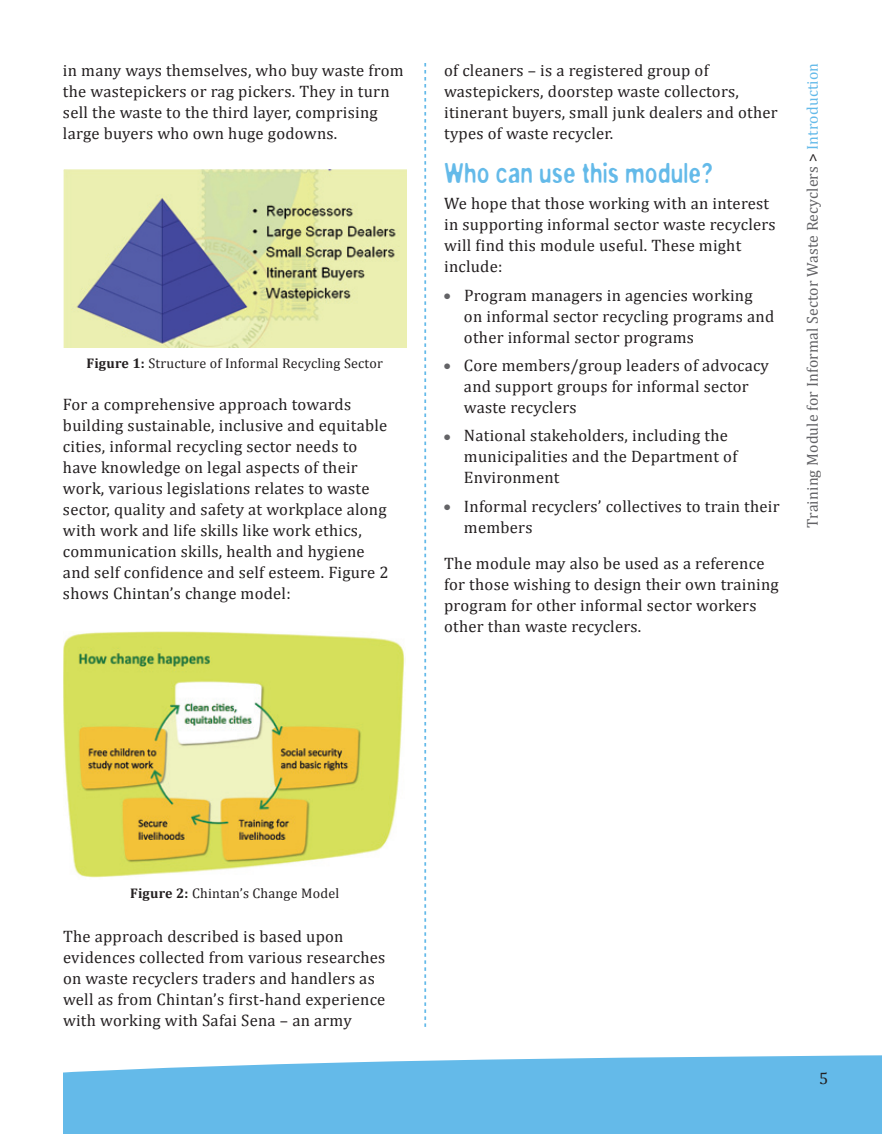
<style>
.page{position:relative;width:882px;height:1134px;background:#fff}
.page>*{position:absolute;margin:0;border:0;box-sizing:border-box;transform-origin:0 0}
.t1{font:100 26.25px "Washout";color:#64bae9}
.t2{font:16.62px/21px "Cambria";letter-spacing:.015em;color:#231f20}
.t3{font:15.75px "Cambria";letter-spacing:.01em;color:#636366}
.t4{font:14px "Cambria";letter-spacing:.015em;color:#231f20}
.s1{font-weight:700}
.s2{color:#636366}
.s3{color:#231f20}
.s4{color:#64bae9}
</style>
<div class="page">
<svg style="left:63px;top:1055px;width:819px;height:79px;background:#70bfea"></svg>
<svg style="left:424px;top:63px;width:2px;height:964px"></svg>
<img style="left:63px;top:170px;width:343px;height:178px">
<img style="left:63px;top:631px;width:343px;height:247px">
<p class="t2" style="left:63px;top:60px;width:342px">in many ways themselves, who buy waste from the wastepickers or rag pickers. They in turn sell the waste to the third layer, comprising large buyers who own huge godowns.</p>
<p class="t4" style="left:86px;top:355px;width:298px"><span class="s1">Figure 1:</span> Structure of Informal Recycling Sector</p>
<p class="t2" style="left:63px;top:393px;width:327px">For a comprehensive approach towards building sustainable, inclusive and equitable cities, informal recycling sector needs to have knowledge on legal aspects of their work, various legislations relates to waste sector, quality and safety at workplace along with work and life skills like work ethics, communication skills, health and hygiene and self confidence and self esteem. Figure 2 shows Chintan’s change model:</p>
<p class="t2" style="left:444px;top:60px;width:335px">of cleaners – is a registered group of wastepickers, doorstep waste collectors, itinerant buyers, small junk dealers and other types of waste recycler.</p>
<h1 class="t1" style="left:444px;top:162px;width:271px">Who can use this module?</h1>
<p class="t2" style="left:444px;top:193px;width:333px">We hope that those working with an interest in supporting informal sector waste recyclers will find this module useful. These might include:</p>
<p class="t2" style="left:464px;top:284px;width:312px;text-indent:-20px"><span class="s2">●</span> Program managers in agencies working on informal sector recycling programs and other informal sector programs</p>
<p class="t2" style="left:464px;top:355px;width:307px;text-indent:-20px"><span class="s2">●</span> Core members/group leaders of advocacy and support groups for informal sector waste recyclers</p>
<p class="t2" style="left:464px;top:425px;width:275px;text-indent:-20px"><span class="s2">●</span> National stakeholders, including the municipalities and the Department of<br>Environment</p>
<p class="t2" style="left:464px;top:496px;width:317px;text-indent:-20px"><span class="s2">●</span> Informal recyclers’ collectives to train their members</p>
<p class="t2" style="left:444px;top:552px;width:336px">The module may also be used as a reference for those wishing to design their own training program for other informal sector workers other than waste recyclers.</p>
<p class="t3" style="left:803px;top:528px;width:466px;rotate:-90deg">Training Module for Informal Sector Waste Recyclers <span class="s3">&gt;</span> <span class="s4">Introduction</span></p>
<p class="t4" style="left:130px;top:885px;width:211px"><span class="s1">Figure 2:</span> Chintan’s Change Model</p>
<p class="t2" style="left:63px;top:926px;width:324px">The approach described is based upon evidences collected from various researches on waste recyclers traders and handlers as well as from Chintan’s first-hand experience with working with Safai Sena – an army</p>
<p class="t2" style="left:819px;top:1068px;width:11px">5</p>
</div>
